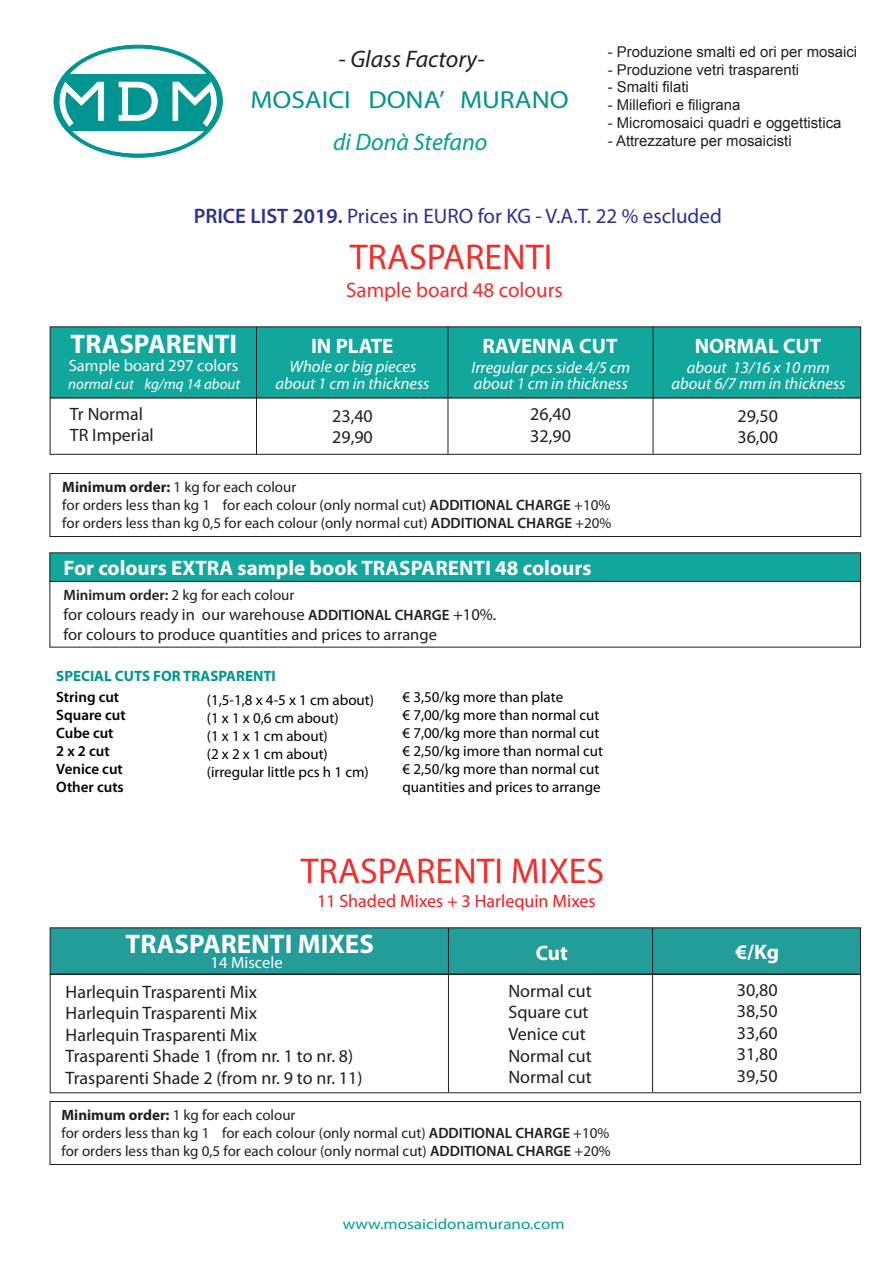
<style>
.page{position:relative;width:893px;height:1263px;background:#fff}
.page>*{position:absolute;margin:0;border:0;box-sizing:border-box;transform-origin:0 0}
.t1{font:36px "Myriad Pro";color:#ee2f2c}
.t2{font:700 27px "Myriad Pro";color:#fff}
.t3{font:24.75px "Myriad Pro";color:#009590;scale:1.11 1}
.t4{font:italic 24px "Myriad Pro";color:#231f20}
.t5{font:italic 24px "Myriad Pro";color:#009f94}
.t6{font:700 21px "Myriad Pro";color:#fff}
.t7{font:21px "Myriad Pro";color:#2e3092}
.t8{font:21px "Myriad Pro";color:#ee2f2c}
.t9{font:18px/21.6px "Myriad Pro";color:#231f20}
.t10{font:18px "Myriad Pro";color:#ee1d23}
.t11{font:italic 16.5px/16.6px "Myriad Pro";color:#fff;text-align:center}
.t12{font:16.5px/19.8px "Myriad Pro";color:#231f20}
.t13{font:16.5px "Myriad Pro";color:#fff}
.t14{font:15px/18px "Myriad Pro";color:#231f20}
.t15{font:15px/18px "Myriad Pro";color:#000001}
.t16{font:600 15px/18px "Myriad Pro";color:#000001}
.t17{font:15px "Myriad Pro";color:#009f94;scale:1.13 1}
.t18{font:700 15px "Myriad Pro";color:#009590}
.t19{font:italic 15px "Myriad Pro";color:#fff}
.t20{font:14.85px "Arial";color:#231f20}
.s1{font-weight:600}
.s2{font-weight:700}
.s3{font-weight:600;font-size:15px}
</style>
<div class="page">
<div style="left:49px;top:552px;width:812px;height:30px;background:#12a79d"></div>
<div style="left:50px;top:326px;width:811px;height:72px;background:#12a79d"></div>
<div style="left:50px;top:927px;width:810px;height:48px;background:#239d9a;border:1px solid #231f20"></div>
<div style="left:50px;top:397px;width:811px;height:58px;border:1px solid #231f20"></div>
<hr style="left:256px;top:327px;width:1px;height:127px;background:#231f20">
<hr style="left:447px;top:327px;width:1px;height:127px;background:#231f20">
<hr style="left:652px;top:327px;width:1px;height:127px;background:#231f20">
<hr style="left:652px;top:928px;width:1px;height:164px;background:#231f20">
<div style="left:50px;top:1101px;width:810px;height:64px;border:1px solid #231f20"></div>
<div style="left:50px;top:473px;width:811px;height:64px;border:1px solid #231f20"></div>
<div style="left:49px;top:581px;width:811px;height:67px;border:1px solid #231f20"></div>
<div style="left:50px;top:974px;width:811px;height:119px;border:1px solid #231f20"></div>
<hr style="left:448px;top:928px;width:1px;height:164px;background:#231f20">
<div style="left:54px;top:45px;width:168px;height:112px;background:#009590;border-radius:50%"></div>
<svg style="left:70px;top:49px;width:136px;height:25px"></svg>
<svg style="left:58px;top:81px;width:160px;height:72px"></svg>
<h3 class="t4" style="left:338px;top:44px;width:148px">- Glass Factory -</h3>
<h3 class="t3" style="left:250px;top:85px;width:288px">MOSAICI DONA’ MURANO</h3>
<h3 class="t5" style="left:333px;top:127px;width:156px">di Donà Stefano</h3>
<p class="t20" style="left:607px;top:42px;width:251px">- Produzione smalti ed ori per mosaici</p>
<p class="t20" style="left:607px;top:60px;width:193px">- Produzione vetri trasparenti</p>
<p class="t20" style="left:607px;top:77px;width:83px">- Smalti filati</p>
<p class="t20" style="left:607px;top:95px;width:134px">- Millefiori e filigrana</p>
<p class="t20" style="left:607px;top:113px;width:235px">- Micromosaici quadri e oggettistica</p>
<p class="t20" style="left:607px;top:131px;width:185px">- Attrezzature per mosaicisti</p>
<h3 class="t7" style="left:194px;top:203px;width:529px"><span class="s1">PRICE LIST 2019.</span> Prices in EURO for KG - V.A.T. 22 % escluded</h3>
<h1 class="t1" style="left:350px;top:234px;width:204px">TRASPARENTI</h1>
<h3 class="t8" style="left:346px;top:277px;width:218px">Sample board 48 colours</h3>
<h2 class="t2" style="left:71px;top:326px;width:168px">TRASPARENTI</h2>
<h3 class="t6" style="left:311px;top:332px;width:84px">IN PLATE</h3>
<h3 class="t6" style="left:482px;top:332px;width:136px">RAVENNA CUT</h3>
<h3 class="t6" style="left:694px;top:332px;width:128px">NORMAL CUT</h3>
<p class="t13" style="left:69px;top:356px;width:171px">Sample board 297 colors</p>
<p class="t19" style="left:68px;top:375px;width:67px">normal cut</p>
<p class="t19" style="left:144px;top:375px;width:97px">kg/mq 14 about</p>
<p class="t11" style="left:275px;top:358px;width:155px">Whole or big pieces about 1 cm in thickness</p>
<p class="t11" style="left:471px;top:358px;width:160px;text-align:left">Irregular pcs side 4/5 cm about 1 cm in thickness</p>
<p class="t11" style="left:671px;top:358px;width:175px">about 13/16 x 10 mm about 6/7 mm in thickness</p>
<p class="t9" style="left:70px;top:403px;width:85px">Tr Normal<br>TR Imperial</p>
<p class="t9" style="left:332px;top:404px;width:42px">23,40<br>29,90</p>
<p class="t9" style="left:530px;top:403px;width:42px">26,40<br>32,90</p>
<p class="t14" style="left:62px;top:478px;width:550px"><span class="s2">Minimum order:</span> 1 kg for each colour<br>for orders less than kg 1 for each colour (only normal cut) <span class="s1">ADDITIONAL CHARGE</span> +10% for orders less than kg 0,5 for each colour (only normal cut) <span class="s1">ADDITIONAL CHARGE</span> +20%</p>
<h3 class="t6" style="left:63px;top:554px;width:529px">For colours EXTRA sample book TRASPARENTI 48 colours</h3>
<p class="t14" style="left:63px;top:586px;width:232px"><span class="s1">Minimum order:</span> 2 kg for each colour</p>
<p class="t12" style="left:63px;top:604px;width:434px">for colours ready in our warehouse <span class="s3">ADDITIONAL CHARGE</span> +10%. for colours to produce quantities and prices to arrange</p>
<p class="t18" style="left:56px;top:666px;width:221px">SPECIAL CUTS FOR TRASPARENTI</p>
<p class="t16" style="left:56px;top:688px;width:71px">String cut<br>Square cut<br>Cube cut<br>2 x 2 cut<br>Venice cut<br>Other cuts</p>
<p class="t15" style="left:402px;top:688px;width:202px">€ 3,50/kg more than plate<br>€ 7,00/kg more than normal cut € 7,00/kg more than normal cut € 2,50/kg imore than normal cut € 2,50/kg more than normal cut quantities and prices to arrange</p>
<p class="t15" style="left:207px;top:691px;width:169px">(1,5-1,8 x 4-5 x 1 cm about) (1 x 1 x 0,6 cm about)<br>(1 x 1 x 1 cm about)<br>(2 x 2 x 1 cm about) (irregular little pcs h 1 cm)</p>
<h1 class="t1" style="left:301px;top:849px;width:305px">TRASPARENTI MIXES</h1>
<p class="t10" style="left:317px;top:889px;width:280px">11 Shaded Mixes + 3 Harlequin Mixes</p>
<h2 class="t2" style="left:126px;top:926px;width:250px">TRASPARENTI MIXES</h2>
<p class="t13" style="left:210px;top:953px;width:74px">14 Miscele</p>
<h3 class="t6" style="left:536px;top:940px;width:34px">Cut</h3>
<p class="t9" style="left:508px;top:980px;width:85px">Normal cut<br>Square cut<br>Venice cut<br>Normal cut<br>Normal cut</p>
<p class="t14" style="left:61px;top:1106px;width:551px"><span class="s2">Minimum order:</span> 1 kg for each colour<br>for orders less than kg 1 for each colour (only normal cut) <span class="s1">ADDITIONAL CHARGE</span> +10% for orders less than kg 0,5 for each colour (only normal cut) <span class="s1">ADDITIONAL CHARGE</span> +20%</p>
<p class="t9" style="left:66px;top:981px;width:298px">Harlequin Trasparenti Mix<br>Harlequin Trasparenti Mix<br>Harlequin Trasparenti Mix<br>Trasparenti Shade 1 (from nr. 1 to nr. 8)<br>Trasparenti Shade 2 (from nr. 9 to nr. 11)</p>
<p class="t17" style="left:343px;top:1215px;width:198px">www.mosaicidonamurano.com</p>
<p class="t9" style="left:737px;top:404px;width:42px">29,50<br>36,00</p>
<h3 class="t6" style="left:735px;top:938px;width:45px">€/Kg</h3>
<p class="t9" style="left:737px;top:978px;width:42px;text-align:justify">30,80<br>38,50<br>33,60<br>31,80<br>39,50</p>
</div>
